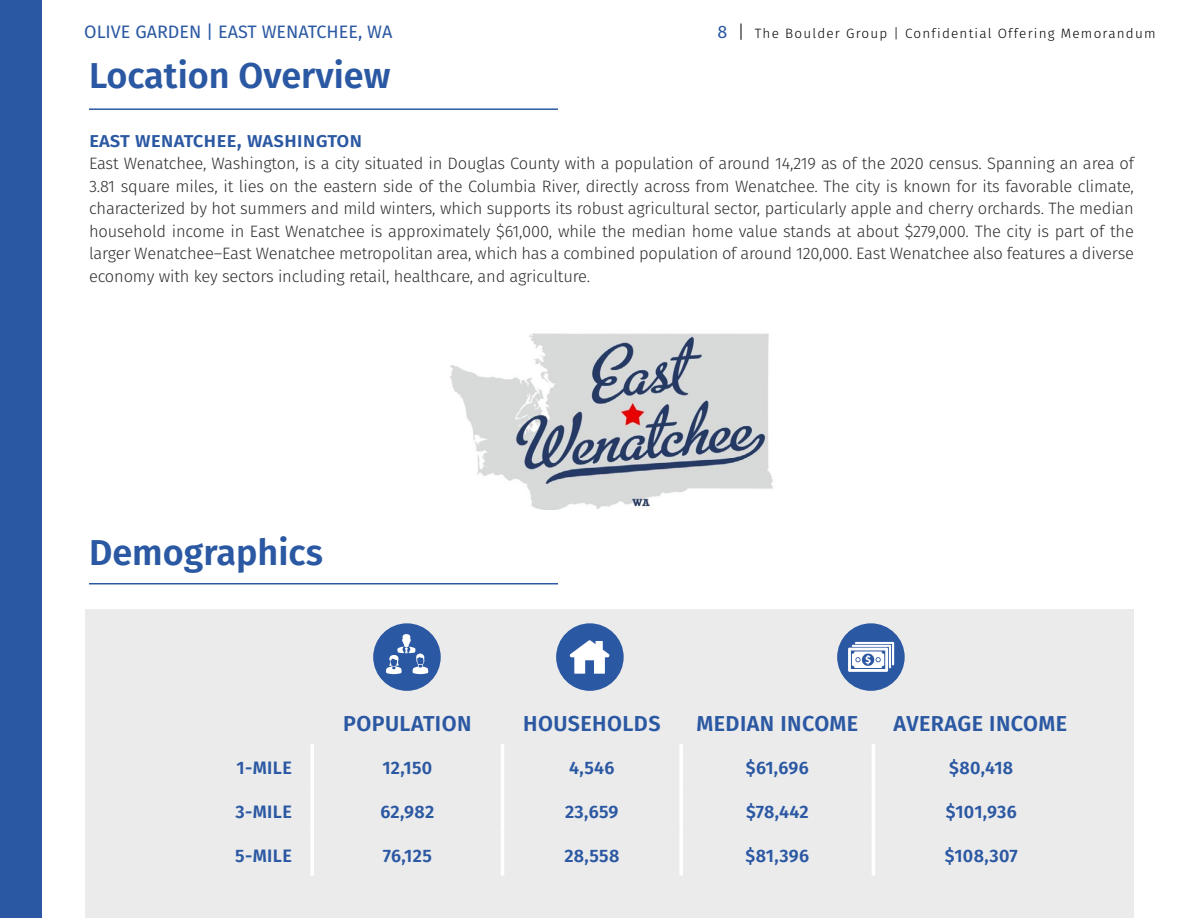
<style>
.page{position:relative;width:1188px;height:918px;background:#fff}
.page>*{position:absolute;margin:0;border:0;box-sizing:border-box;transform-origin:0 0}
.t1{font:600 36px "Fira Sans";color:#2b58a2}
.t2{font:600 21.6px "Fira Sans";letter-spacing:.02em;color:#2b58a2}
.t3{font:500 21px "Fira Sans";color:#2b58a2}
.t4{font:600 18px "Fira Sans";letter-spacing:.02em;color:#2b58a2}
.t5{font:18px "Fira Sans";color:#2b58a2}
.t6{font:300 16.5px/22.5px "Fira Sans";letter-spacing:-.01em;color:#2e2e2f;text-align:justify}
.t7{font:300 13.5px "Fira Sans";letter-spacing:.09em;color:#000}
.s1{font-weight:400;font-size:18px;color:#2b58a2}
.s2{font-size:18px}
</style>
<div class="page">
<div style="left:85px;top:610px;width:1049px;height:308px;background:#ebebec"></div>
<hr style="left:310px;top:744px;width:4px;height:44px;background:#fff">
<hr style="left:310px;top:788px;width:4px;height:44px;background:#fff">
<hr style="left:310px;top:832px;width:4px;height:44px;background:#fff">
<hr style="left:501px;top:744px;width:3px;height:44px;background:#fff">
<hr style="left:501px;top:788px;width:3px;height:44px;background:#fff">
<hr style="left:501px;top:832px;width:3px;height:44px;background:#fff">
<hr style="left:679px;top:744px;width:4px;height:44px;background:#fff">
<hr style="left:679px;top:788px;width:4px;height:44px;background:#fff">
<hr style="left:679px;top:832px;width:4px;height:44px;background:#fff">
<hr style="left:872px;top:744px;width:3px;height:44px;background:#fff">
<hr style="left:872px;top:788px;width:3px;height:44px;background:#fff">
<hr style="left:872px;top:832px;width:3px;height:44px;background:#fff">
<div style="left:373px;top:623px;width:68px;height:68px;background:#2b58a2;border-radius:50%"></div>
<svg style="left:386px;top:634px;width:42px;height:40px"></svg>
<div style="left:556px;top:623px;width:68px;height:68px;background:#2b58a2;border-radius:50%"></div>
<svg style="left:570px;top:640px;width:40px;height:34px"></svg>
<div style="left:837px;top:623px;width:68px;height:68px;background:#2b58a2;border-radius:50%"></div>
<svg style="left:848px;top:642px;width:46px;height:30px"></svg>
<hr style="left:89px;top:108px;width:469px;height:2px;background:#2b58a2">
<hr style="left:89px;top:583px;width:469px;height:1px;background:#2b58a2">
<div style="left:0;top:0;width:41px;height:918px;background:#2b58a2"></div>
<img style="left:450px;top:333px;width:323px;height:176px">
<p class="t5" style="left:84px;top:18px;width:310px">OLIVE GARDEN | EAST WENATCHEE, WA</p>
<p class="t7" style="left:717px;top:24px;width:440px"><span class="s1">8</span> <span class="s2">|</span> The Boulder Group | Confidential Offering Memorandum</p>
<h1 class="t1" style="left:89px;top:46px;width:303px">Location Overview</h1>
<p class="t3" style="left:89px;top:123px;width:275px">east wenatchee, washington</p>
<p class="t6" style="left:89px;top:152px;width:1047px">East Wenatchee, Washington, is a city situated in Douglas County with a population of around 14,219 as of the 2020 census. Spanning an area of 3.81 square miles, it lies on the eastern side of the Columbia River, directly across from Wenatchee. The city is known for its favorable climate, characterized by hot summers and mild winters, which supports its robust agricultural sector, particularly apple and cherry orchards. The median household income in East Wenatchee is approximately $61,000, while the median home value stands at about $279,000. The city is part of the larger Wenatchee–East Wenatchee metropolitan area, which has a combined population of around 120,000. East Wenatchee also features a diverse economy with key sectors including retail, healthcare, and agriculture.</p>
<h1 class="t1" style="left:89px;top:523px;width:236px">Demographics</h1>
<h2 class="t2" style="left:343px;top:705px;width:130px">POPULATION</h2>
<h2 class="t2" style="left:523px;top:705px;width:139px">HOUSEHOLDS</h2>
<h2 class="t2" style="left:696px;top:705px;width:164px">MEDIAN INCOME</h2>
<h2 class="t2" style="left:894px;top:705px;width:175px">AVERAGE INCOME</h2>
<p class="t4" style="left:237px;top:753px;width:57px">1-MILE</p>
<p class="t4" style="left:382px;top:753px;width:51px">12,150</p>
<p class="t4" style="left:569px;top:753px;width:47px">4,546</p>
<p class="t4" style="left:746px;top:753px;width:65px">$61,696</p>
<p class="t4" style="left:949px;top:753px;width:65px">$80,418</p>
<p class="t4" style="left:235px;top:797px;width:58px">3-MILE</p>
<p class="t4" style="left:380px;top:797px;width:55px">62,982</p>
<p class="t4" style="left:565px;top:797px;width:55px">23,659</p>
<p class="t4" style="left:746px;top:797px;width:64px">$78,442</p>
<p class="t4" style="left:946px;top:797px;width:72px">$101,936</p>
<p class="t4" style="left:235px;top:841px;width:58px">5-MILE</p>
<p class="t4" style="left:383px;top:841px;width:51px">76,125</p>
<p class="t4" style="left:564px;top:841px;width:57px">28,558</p>
<p class="t4" style="left:746px;top:841px;width:65px">$81,396</p>
<p class="t4" style="left:945px;top:841px;width:74px">$108,307</p>
</div>
